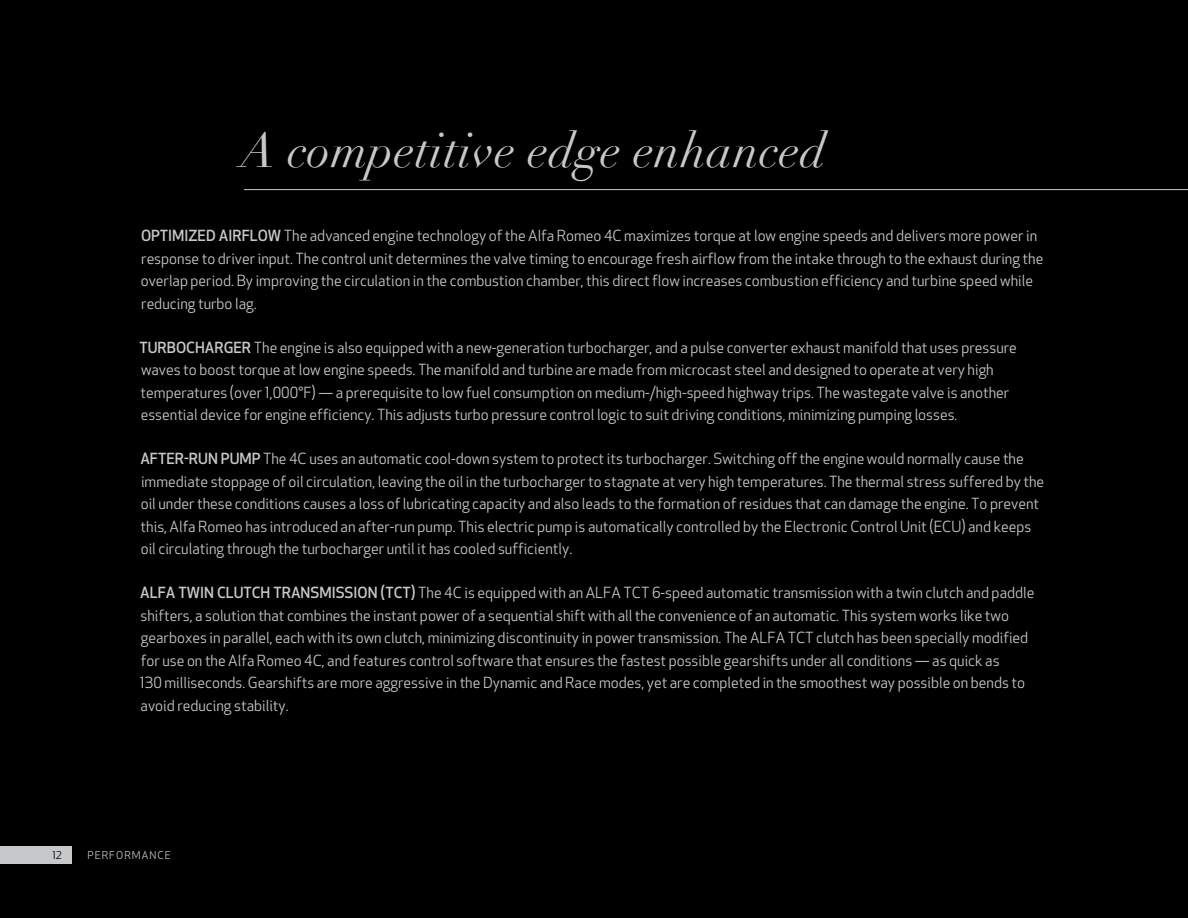
<style>
.page{position:relative;width:1188px;height:918px;background:#000}
.page>*{position:absolute;margin:0;border:0;box-sizing:border-box;transform-origin:0 0}
.t1{font:italic 48px "Didot";letter-spacing:.01em;color:#c7c8ca}
.t2{font:15px/22.5px "Apex New";color:#c7c8ca}
.t3{font:10.5px "Apex New";letter-spacing:.1em;color:#c7c8ca}
.t4{font:10.5px "Apex New";color:#000}
.s1{font-weight:500}
</style>
<div class="page">
<hr style="left:244px;top:189px;width:944px;height:1px;background:#c7c8ca">
<div style="left:0;top:847px;width:71px;height:17px;background:#c7c8ca"></div>
<h1 class="t1" style="left:240px;top:121px;width:587px">A competitive edge enhanced</h1>
<p class="t2" style="left:141px;top:224px;width:904px"><span class="s1">OPTIMIZED AIRFLOW</span> The advanced engine technology of the Alfa Romeo 4C maximizes torque at low engine speeds and delivers more power in response to driver input. The control unit determines the valve timing to encourage fresh airflow from the intake through to the exhaust during the overlap period. By improving the circulation in the combustion chamber, this direct flow increases combustion efficiency and turbine speed while reducing turbo lag.</p>
<p class="t2" style="left:139px;top:336px;width:879px"><span class="s1">TURBOCHARGER</span> The engine is also equipped with a new-generation turbocharger, and a pulse converter exhaust manifold that uses pressure waves to boost torque at low engine speeds. The manifold and turbine are made from microcast steel and designed to operate at very high temperatures (over 1,000°F) — a prerequisite to low fuel consumption on medium-/high-speed highway trips. The wastegate valve is another essential device for engine efficiency. This adjusts turbo pressure control logic to suit driving conditions, minimizing pumping losses.</p>
<p class="t2" style="left:140px;top:448px;width:905px"><span class="s1">AFTER-RUN PUMP</span> The 4C uses an automatic cool-down system to protect its turbocharger. Switching off the engine would normally cause the immediate stoppage of oil circulation, leaving the oil in the turbocharger to stagnate at very high temperatures. The thermal stress suffered by the oil under these conditions causes a loss of lubricating capacity and also leads to the formation of residues that can damage the engine. To prevent this, Alfa Romeo has introduced an after-run pump. This electric pump is automatically controlled by the Electronic Control Unit (ECU) and keeps oil circulating through the turbocharger until it has cooled sufficiently.</p>
<p class="t2" style="left:140px;top:582px;width:896px"><span class="s1">ALFA TWIN CLUTCH TRANSMISSION (TCT)</span> The 4C is equipped with an ALFA TCT 6-speed automatic transmission with a twin clutch and paddle shifters, a solution that combines the instant power of a sequential shift with all the convenience of an automatic. This system works like two gearboxes in parallel, each with its own clutch, minimizing discontinuity in power transmission. The ALFA TCT clutch has been specially modified for use on the Alfa Romeo 4C, and features control software that ensures the fastest possible gearshifts under all conditions — as quick as<br>130 milliseconds. Gearshifts are more aggressive in the Dynamic and Race modes, yet are completed in the smoothest way possible on bends to avoid reducing stability.</p>
<p class="t4" style="left:52px;top:849px;width:11px">12</p>
<p class="t3" style="left:87px;top:849px;width:85px">PERFORMANCE</p>
</div>
